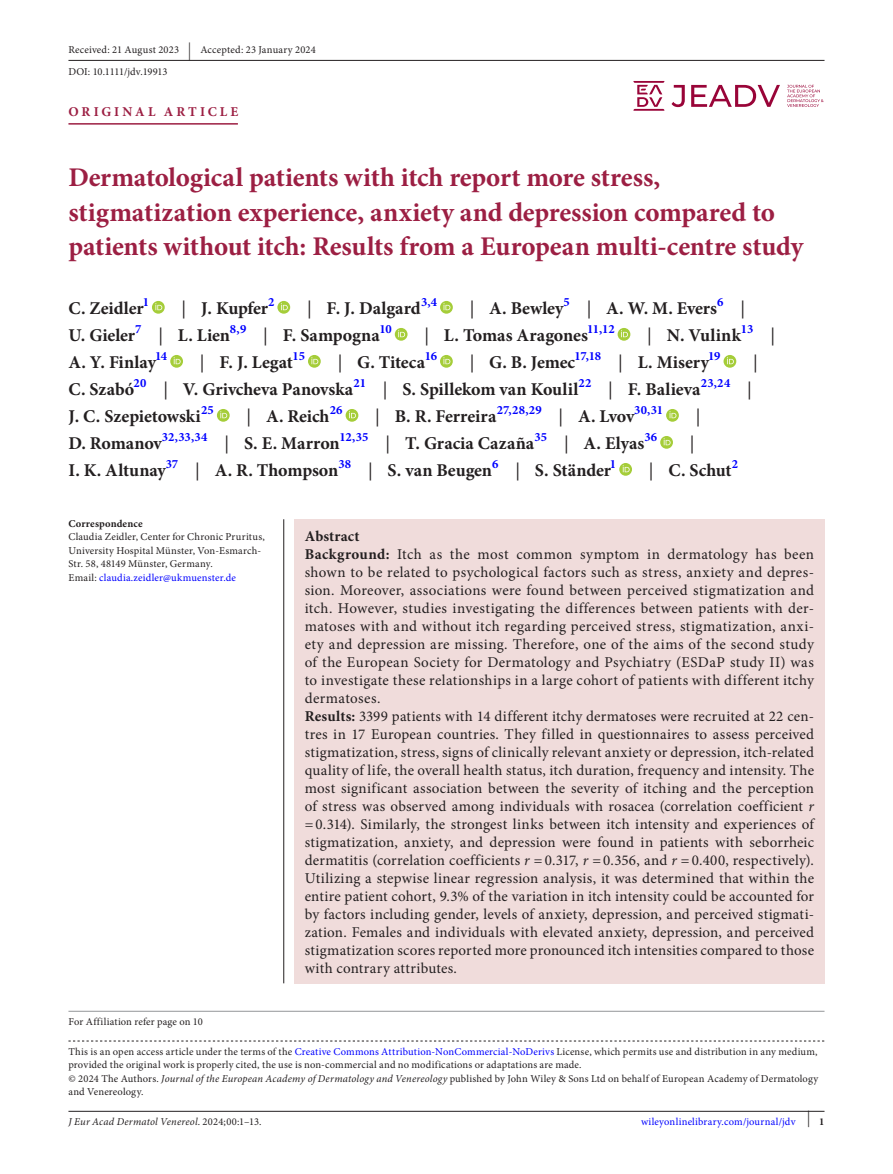
<style>
.page{position:relative;width:893px;height:1174px;background:#fff}
.page>*{position:absolute;margin:0;border:0;box-sizing:border-box;transform-origin:0 0}
.t1{font:700 27px/34.5px "Minion Pro";letter-spacing:-.01em;color:#9c1f43}
.t2{font:700 18px "Minion Pro";letter-spacing:-.005em;color:#231f20}
.t3{font:18px "Minion Pro";color:#231f20}
.t4{font:15px/18px "Minion Pro";letter-spacing:.015em;color:#231f20}
.t5{font:700 13.5px "Minion Pro";letter-spacing:.225em;color:#9c1f43}
.t6{font:700 12.6px "Minion Pro";letter-spacing:-.01em;color:#00f}
.t7{font:10.5px/13.5px "Minion Pro";letter-spacing:.015em;color:#231f20}
.t8{font:italic 10.5px "Minion Pro";letter-spacing:.02em;color:#231f20}
.t9{font:10.5px "Minion Pro";letter-spacing:.02em;color:#00f}
.t10{font:700 10.5px "Minion Pro";letter-spacing:.01em;color:#231f20}
.s1{font-size:18px}
.s2{font-weight:400}
.s3{color:#00f}
.s4{font-weight:700}
.s5{font-style:italic}
.s6{font-style:normal}
.s7{font-weight:700;color:#231f20}
</style>
<div class="page">
<hr style="left:68px;top:1111px;width:756px;height:1px;background:#231f20">
<svg style="left:787px;top:85px;width:36px;height:22px"></svg>
<svg style="left:671px;top:85px;width:14px;height:22px"></svg>
<svg style="left:691px;top:85px;width:89px;height:22px"></svg>
<svg style="left:633px;top:81px;width:31px;height:30px"></svg>
<hr style="left:68px;top:123px;width:170px;height:2px;background:#9c1f43">
<svg style="left:152px;top:301px;width:13px;height:13px"></svg>
<svg style="left:155px;top:303px;width:7px;height:7px"></svg>
<svg style="left:277px;top:301px;width:13px;height:13px"></svg>
<svg style="left:281px;top:303px;width:7px;height:7px"></svg>
<svg style="left:440px;top:301px;width:13px;height:13px"></svg>
<svg style="left:443px;top:303px;width:7px;height:7px"></svg>
<svg style="left:395px;top:328px;width:13px;height:13px"></svg>
<svg style="left:398px;top:330px;width:7px;height:7px"></svg>
<svg style="left:618px;top:328px;width:12px;height:13px"></svg>
<svg style="left:621px;top:330px;width:7px;height:7px"></svg>
<svg style="left:170px;top:355px;width:13px;height:13px"></svg>
<svg style="left:174px;top:357px;width:7px;height:7px"></svg>
<svg style="left:308px;top:355px;width:13px;height:13px"></svg>
<svg style="left:311px;top:357px;width:7px;height:7px"></svg>
<svg style="left:440px;top:355px;width:13px;height:13px"></svg>
<svg style="left:443px;top:357px;width:7px;height:7px"></svg>
<svg style="left:723px;top:355px;width:13px;height:13px"></svg>
<svg style="left:727px;top:357px;width:7px;height:7px"></svg>
<svg style="left:217px;top:409px;width:13px;height:13px"></svg>
<svg style="left:220px;top:411px;width:7px;height:7px"></svg>
<svg style="left:346px;top:409px;width:12px;height:13px"></svg>
<svg style="left:349px;top:411px;width:7px;height:7px"></svg>
<svg style="left:666px;top:409px;width:13px;height:13px"></svg>
<svg style="left:669px;top:411px;width:7px;height:7px"></svg>
<svg style="left:660px;top:436px;width:13px;height:13px"></svg>
<svg style="left:664px;top:438px;width:6px;height:7px"></svg>
<svg style="left:619px;top:463px;width:13px;height:13px"></svg>
<svg style="left:623px;top:465px;width:7px;height:7px"></svg>
<hr style="left:68px;top:60px;width:756px;height:1px;background:#231f20">
<svg style="left:68px;top:1040px;width:756px;height:1px"></svg>
<hr style="left:68px;top:1011px;width:756px;height:1px;background:#939598">
<div style="left:294px;top:519px;width:530px;height:464px;background:#f0dcdb"></div>
<hr style="left:283px;top:519px;width:1px;height:464px;background:#231f20">
<p class="t7" style="left:68px;top:39px;width:249px;line-height:21.9px">Received: 21 August 2023 <span class="s1">|</span> Accepted: 23 January 2024<br>DOI: 10.1111/jdv.19913</p>
<p class="t5" style="left:69px;top:102px;width:171px">ORIGINAL ARTICLE</p>
<h1 class="t1" style="left:68px;top:160px;width:736px">Dermatological patients with itch report more stress, stigmatization experience, anxiety and depression compared to patients without itch: Results from a European multi-centre study</h1>
<p class="t2" style="left:68px;top:295px;width:77px">C. Zeidler</p>
<p class="t6" style="left:143px;top:293px;width:8px">1</p>
<p class="t2" style="left:182px;top:295px;width:88px"><span class="s2">|</span> J. Kupfer</p>
<p class="t6" style="left:268px;top:293px;width:8px">2</p>
<p class="t2" style="left:307px;top:295px;width:115px"><span class="s2">|</span> F. J. Dalgard</p>
<p class="t6" style="left:421px;top:293px;width:18px">3,4</p>
<p class="t2" style="left:470px;top:295px;width:95px"><span class="s2">|</span> A. Bewley</p>
<p class="t6" style="left:563px;top:293px;width:8px">5</p>
<p class="t2" style="left:587px;top:295px;width:132px"><span class="s2">|</span> A. W. M. Evers</p>
<p class="t6" style="left:717px;top:293px;width:8px">6</p>
<p class="t3" style="left:740px;top:296px;width:6px">|</p>
<p class="t2" style="left:68px;top:322px;width:68px">U. Gieler</p>
<p class="t6" style="left:135px;top:320px;width:8px">7</p>
<p class="t2" style="left:158px;top:322px;width:73px"><span class="s2">|</span> L. Lien</p>
<p class="t6" style="left:230px;top:320px;width:18px">8,9</p>
<p class="t2" style="left:263px;top:322px;width:118px"><span class="s2">|</span> F. Sampogna</p>
<p class="t6" style="left:379px;top:320px;width:14px">10</p>
<p class="t2" style="left:424px;top:322px;width:165px"><span class="s2">|</span> L. Tomas Aragones</p>
<p class="t6" style="left:587px;top:320px;width:29px">11,12</p>
<p class="t2" style="left:647px;top:322px;width:95px"><span class="s2">|</span> N. Vulink</p>
<p class="t6" style="left:741px;top:320px;width:14px">13</p>
<p class="t3" style="left:770px;top:323px;width:6px">|</p>
<p class="t2" style="left:68px;top:349px;width:89px">A. Y. Finlay</p>
<p class="t6" style="left:155px;top:347px;width:14px">14</p>
<p class="t2" style="left:200px;top:349px;width:94px"><span class="s2">|</span> F. J. Legat</p>
<p class="t6" style="left:292px;top:347px;width:14px">15</p>
<p class="t2" style="left:338px;top:349px;width:89px"><span class="s2">|</span> G. Titeca</p>
<p class="t6" style="left:425px;top:347px;width:14px">16</p>
<p class="t2" style="left:470px;top:349px;width:107px"><span class="s2">|</span> G. B. Jemec</p>
<p class="t6" style="left:575px;top:347px;width:28px">17,18</p>
<p class="t2" style="left:618px;top:349px;width:92px"><span class="s2">|</span> L. Misery</p>
<p class="t6" style="left:708px;top:347px;width:14px">19</p>
<p class="t3" style="left:753px;top:350px;width:6px">|</p>
<p class="t2" style="left:68px;top:376px;width:67px">C. Szabó</p>
<p class="t6" style="left:134px;top:374px;width:14px">20</p>
<p class="t2" style="left:163px;top:376px;width:191px"><span class="s2">|</span> V. Grivcheva Panovska</p>
<p class="t6" style="left:354px;top:374px;width:14px">21</p>
<p class="t2" style="left:383px;top:376px;width:197px"><span class="s2">|</span> S. Spillekom van Koulil</p>
<p class="t6" style="left:579px;top:374px;width:14px">22</p>
<p class="t2" style="left:608px;top:376px;width:94px"><span class="s2">|</span> F. Balieva</p>
<p class="t6" style="left:701px;top:374px;width:31px">23,24</p>
<p class="t3" style="left:747px;top:377px;width:6px">|</p>
<p class="t2" style="left:68px;top:403px;width:134px">J. C. Szepietowski</p>
<p class="t6" style="left:201px;top:401px;width:14px">25</p>
<p class="t2" style="left:247px;top:403px;width:98px"><span class="s2">|</span> A. Reich<sup>26</sup></p>
<p class="t2" style="left:375px;top:403px;width:289px"><span class="s2">|</span> B. R. Ferreira<sup>27,28,29</sup> <span class="s2">|</span> A. Lvov<sup>30,31</sup></p>
<p class="t3" style="left:696px;top:404px;width:6px">|</p>
<p class="t2" style="left:68px;top:430px;width:590px">D. Romanov<sup>32,33,34</sup> <span class="s2">|</span> S. E. Marron<sup>12,35</sup> <span class="s2">|</span> T. Gracia Cazaña<sup>35</sup> <span class="s2">|</span> A. Elyas<sup>36</sup></p>
<p class="t3" style="left:690px;top:431px;width:6px">|</p>
<p class="t2" style="left:68px;top:457px;width:549px">I. K. Altunay<sup>37</sup> <span class="s2">|</span> A. R. Thompson<sup>38</sup> <span class="s2">|</span> S. van Beugen<sup>6</sup> <span class="s2">|</span> S. Ständer<sup>1</sup></p>
<p class="t2" style="left:649px;top:457px;width:91px"><span class="s2">|</span> C. Schut<sup>2</sup></p>
<p class="t10" style="left:68px;top:516px;width:76px">Correspondence</p>
<p class="t7" style="left:68px;top:530px;width:198px">Claudia Zeidler, Center for Chronic Pruritus, University Hospital Münster, Von-Esmarch-Str. 58, 48149 Münster, Germany.<br>Email: <span class="s3">claudia.zeidler@ukmuenster.de</span></p>
<p class="t4" style="left:305px;top:527px;width:511px"><span class="s4">Abstract<br>Background:</span> Itch as the most common symptom in dermatology has been shown to be related to psychological factors such as stress, anxiety and depres&shy;sion. Moreover, associations were found between perceived stigmatization and itch. However, studies investigating the differences between patients with der&shy;matoses with and without itch regarding perceived stress, stigmatization, anxi&shy;ety and depression are missing. Therefore, one of the aims of the second study of the European Society for Dermatology and Psychiatry (ESDaP study II) was to investigate these relationships in a large cohort of patients with different itchy dermatoses.<br><span class="s4">Results:</span> 3399 patients with 14 different itchy dermatoses were recruited at 22 cen&shy;tres in 17 European countries. They filled in questionnaires to assess perceived stigmatization, stress, signs of clinically relevant anxiety or depression, itch-related quality of life, the overall health status, itch duration, frequency and intensity. The most significant association between the severity of itching and the perception of stress was observed among individuals with rosacea (correlation coefficient <span class="s5">r </span>=0.314). Similarly, the strongest links between itch intensity and experiences of stigmatization, anxiety, and depression were found in patients with seborrheic dermatitis (correlation coefficients <span class="s5">r</span> =0.317, <span class="s5">r</span> =0.356, and <span class="s5">r</span> =0.400, respectively).<br>Utilizing a stepwise linear regression analysis, it was determined that within the entire patient cohort, 9.3% of the variation in itch intensity could be accounted for by factors including gender, levels of anxiety, depression, and perceived stigmati&shy;zation. Females and individuals with elevated anxiety, depression, and perceived stigmatization scores reported more pronounced itch intensities compared to those with contrary attributes.</p>
<p class="t7" style="left:68px;top:1015px;width:136px">For Affiliation refer page on 10</p>
<p class="t7" style="left:68px;top:1044px;width:751px">This is an open access article under the terms of the <span class="s3">Creative Commons Attribution-NonCommercial-NoDerivs</span> License, which permits use and distribution in any medium, provided the original work is properly cited, the use is non-commercial and no modifications or adaptations are made.<br>© 2024 The Authors. <span class="s5">Journal of the European Academy of Dermatology and Venereology</span> published by John Wiley &amp; Sons Ltd on behalf of European Academy of Dermatology and Venereology.</p>
<p class="t8" style="left:68px;top:1114px;width:195px">J Eur Acad Dermatol Venereol<span class="s6">. 2024;00:1–13.</span></p>
<p class="t9" style="left:641px;top:1114px;width:185px">wileyonlinelibrary.com/journal/jdv <sup>|</sup> <span class="s7">1</span></p>
</div>
